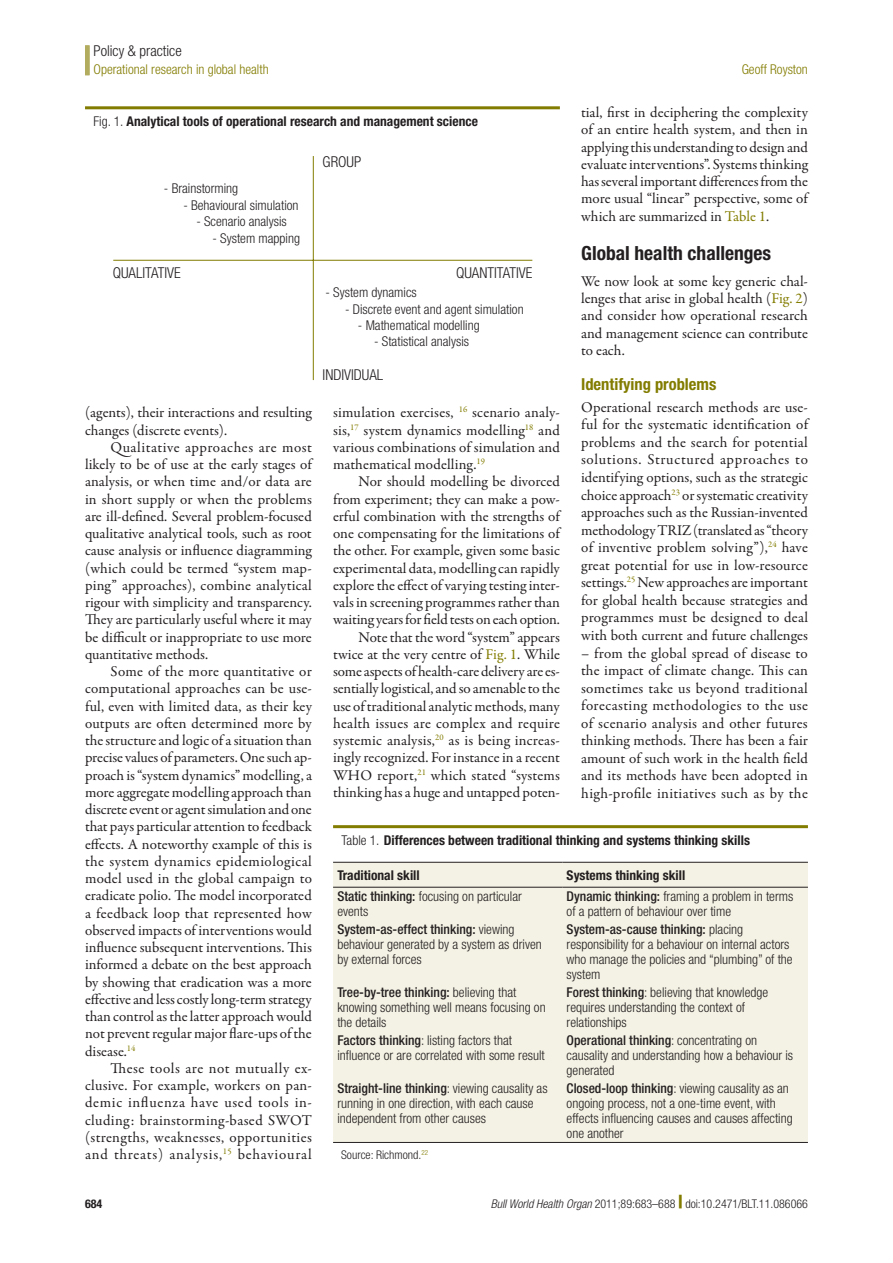
<style>
.page{position:relative;width:893px;height:1263px;background:#fff}
.page>*{position:absolute;margin:0;border:0;box-sizing:border-box;transform-origin:0 0}
.t1{font:700 condensed 19.5px "Helvetica Neue LT Std";color:#231f20}
.t2{font:700 condensed 16.5px "Helvetica Neue LT Std";color:#827c00}
.t3{font:15px/17.2px "Garamond Premr Pro";color:#231f20;text-align:justify}
.t4{font:300 condensed 15px "Helvetica Neue LT Std";color:#231f20}
.t5{font:300 condensed 13.5px/15px "Helvetica Neue LT Std";color:#231f20}
.t6{font:700 condensed 13.5px "Helvetica Neue LT Std";color:#231f20}
.t7{font:300 condensed 13.5px "Helvetica Neue LT Std";color:#827c00}
.t8{font:300 condensed 12px "Helvetica Neue LT Std";color:#231f20}
.t9{font:700 condensed 12px "Helvetica Neue LT Std";color:#231f20}
.s1{color:#827c00}
.s2{font-weight:300}
.s3{font-weight:500}
.s4{font-style:italic}
.s5{font-weight:800;font-stretch:expanded;font-size:18px;color:#827c00}
</style>
<div class="page">
<div style="left:85px;top:45px;width:5px;height:30px;background:#b2ac5f"></div>
<hr style="left:85px;top:106px;width:475px;height:3px;background:#827c00">
<hr style="left:313px;top:156px;width:1px;height:224px;background:#827c00">
<hr style="left:113px;top:260px;width:419px;height:1px;background:#827c00">
<hr style="left:333px;top:825px;width:475px;height:3px;background:#827c00">
<div style="left:333px;top:863px;width:475px;height:279px;background:#f3f2e4"></div>
<hr style="left:333px;top:862px;width:229px;height:1px;background:#231f20">
<hr style="left:562px;top:862px;width:246px;height:1px;background:#231f20">
<hr style="left:333px;top:887px;width:229px;height:1px;background:#231f20">
<hr style="left:562px;top:887px;width:246px;height:1px;background:#231f20">
<hr style="left:333px;top:1142px;width:475px;height:1px;background:#231f20">
<p class="t4" style="left:94px;top:42px;width:90px">Policy &amp; practice</p>
<p class="t7" style="left:94px;top:62px;width:177px">Operational research in global health</p>
<p class="t7" style="left:742px;top:62px;width:68px">Geoff Royston</p>
<p class="t3" style="left:581px;top:104px;width:228px">tial, first in deciphering the complexity of an entire health system, and then in applying this understanding to design and evaluate interventions”. Systems thinking has several important differences from the more usual “linear” perspective, some of which are summarized in <span class="s1">Table 1</span>.</p>
<h1 class="t1" style="left:581px;top:241px;width:192px">Global health challenges</h1>
<p class="t3" style="left:581px;top:273px;width:228px">We now look at some key generic chal&shy;lenges that arise in global health (<span class="s1">Fig. 2</span>) and consider how operational research and management science can contribute to each.</p>
<p class="t2" style="left:581px;top:374px;width:137px">Identifying problems</p>
<p class="t3" style="left:581px;top:399px;width:228px">Operational research methods are use&shy;ful for the systematic identification of problems and the search for potential solutions. Structured approaches to identifying options, such as the strategic choice approach<sup>23</sup> or systematic creativity approaches such as the Russian-invented methodology TRIZ (translated as “theory of inventive problem solving”),<sup>24</sup> have great potential for use in low-resource settings.<sup>25</sup> New approaches are important for global health because strategies and programmes must be designed to deal with both current and future challenges</p>
<p class="t3" style="left:581px;top:644px;width:228px">– from the global spread of disease to the impact of climate change. This can sometimes take us beyond traditional forecasting methodologies to the use of scenario analysis and other futures thinking methods. There has been a fair amount of such work in the health field and its methods have been adopted in high-profile initiatives such as by the</p>
<p class="t6" style="left:94px;top:113px;width:386px"><span class="s2">Fig. 1.</span> Analytical tools of operational research and management science</p>
<p class="t4" style="left:323px;top:153px;width:40px">GROUP</p>
<p class="t5" style="left:164px;top:181px;width:76px">- Brainstorming</p>
<p class="t5" style="left:183px;top:198px;width:117px">- Behavioural simulation</p>
<p class="t5" style="left:196px;top:214px;width:92px">- Scenario analysis</p>
<p class="t5" style="left:213px;top:231px;width:89px">- System mapping</p>
<p class="t4" style="left:113px;top:264px;width:70px">QUALITATIVE</p>
<p class="t4" style="left:456px;top:264px;width:78px">QUANTITATIVE</p>
<p class="t5" style="left:326px;top:285px;width:93px">- System dynamics</p>
<p class="t5" style="left:345px;top:301px;width:180px">- Discrete event and agent simulation</p>
<p class="t5" style="left:358px;top:318px;width:123px">- Mathematical modelling</p>
<p class="t5" style="left:374px;top:334px;width:96px">- Statistical analysis</p>
<p class="t4" style="left:323px;top:366px;width:62px">INDIVIDUAL</p>
<p class="t3" style="left:85px;top:404px;width:228px">(agents), their interactions and resulting changes (discrete events).</p>
<p class="t3" style="left:85px;top:439px;width:228px;text-indent:26px">Qualitative approaches are most likely to be of use at the early stages of analysis, or when time and/or data are in short supply or when the problems are ill-defined. Several problem-focused qualitative analytical tools, such as root cause analysis or influence diagramming (which could be termed “system map&shy;ping” approaches), combine analytical rigour with simplicity and transparency.<br>They are particularly useful where it may be difficult or inappropriate to use more quantitative methods.</p>
<p class="t3" style="left:85px;top:663px;width:228px;text-indent:26px">Some of the more quantitative or computational approaches can be use&shy;ful, even with limited data, as their key outputs are often determined more by the structure and logic of a situation than precise values of parameters. One such ap&shy;proach is “system dynamics” modelling, a more aggregate modelling approach than discrete event or agent simulation and one that pays particular attention to feedback effects. A noteworthy example of this is the system dynamics epidemiological model used in the global campaign to eradicate polio. The model incorporated a feedback loop that represented how observed impacts of interventions would influence subsequent interventions. This informed a debate on the best approach by showing that eradication was a more effective and less costly long-term strategy than control as the latter approach would not prevent regular major flare-ups of the disease.<sup>14</sup></p>
<p class="t3" style="left:85px;top:1060px;width:228px;text-indent:26px">These tools are not mutually ex&shy;clusive. For example, workers on pan&shy;demic influenza have used tools in&shy;cluding: brainstorming-based SWOT (strengths, weaknesses, opportunities and threats) analysis,<sup>15</sup> behavioural</p>
<p class="t3" style="left:333px;top:404px;width:228px">simulation exercises, <sup>16</sup> scenario analy&shy;sis,<sup>17</sup> system dynamics modelling<sup>18</sup> and various combinations of simulation and mathematical modelling.<sup>19</sup></p>
<p class="t3" style="left:333px;top:473px;width:228px;text-align:right">Nor should modelling be divorced from experiment; they can make a pow&shy;erful combination with the strengths of one compensating for the limitations of the other. For example, given some basic experimental data, modelling can rapidly explore the effect of varying testing inter&shy;vals in screening programmes rather than waiting years for field tests on each option.<br>Note that the word “system” appears twice at the very centre of <span class="s1">Fig. 1</span>. While some aspects of health-care delivery are es&shy;sentially logistical, and so amenable to the use of traditional analytic methods, many health issues are complex and require systemic analysis,<sup>20</sup> as is being increas&shy;ingly recognized. For instance in a recent WHO report,<sup>21</sup> which stated “systems thinking has a huge and untapped poten-</p>
<p class="t6" style="left:342px;top:832px;width:410px"><span class="s2">Table 1.</span> Differences between traditional thinking and systems thinking skills</p>
<p class="t6" style="left:337px;top:866px;width:84px">Traditional skill</p>
<p class="t6" style="left:567px;top:866px;width:120px">Systems thinking skill</p>
<p class="t5" style="left:337px;top:889px;width:186px"><span class="s3">Static thinking:</span> focusing on particular events</p>
<p class="t5" style="left:567px;top:889px;width:228px"><span class="s3">Dynamic thinking:</span> framing a problem in terms of a pattern of behaviour over time</p>
<p class="t5" style="left:337px;top:922px;width:206px"><span class="s3">System-as-effect thinking:</span> viewing behaviour generated by a system as driven by external forces</p>
<p class="t5" style="left:567px;top:922px;width:228px"><span class="s3">System-as-cause thinking:</span> placing responsibility for a behaviour on internal actors who manage the policies and “plumbing” of the system</p>
<p class="t5" style="left:337px;top:985px;width:210px"><span class="s3">Tree-by-tree thinking:</span> believing that knowing something well means focusing on the details</p>
<p class="t5" style="left:567px;top:985px;width:203px"><span class="s3">Forest thinking</span>: believing that knowledge requires understanding the context of relationships</p>
<p class="t5" style="left:337px;top:1033px;width:209px"><span class="s3">Factors thinking</span>: listing factors that influence or are correlated with some result</p>
<p class="t5" style="left:567px;top:1033px;width:228px"><span class="s3">Operational thinking</span>: concentrating on causality and understanding how a behaviour is generated</p>
<p class="t5" style="left:337px;top:1080px;width:212px"><span class="s3">Straight-line thinking</span>: viewing causality as running in one direction, with each cause independent from other causes</p>
<p class="t5" style="left:567px;top:1080px;width:228px"><span class="s3">Closed-loop thinking</span>: viewing causality as an ongoing process, not a one-time event, with effects influencing causes and causes affecting one another</p>
<p class="t8" style="left:341px;top:1148px;width:88px">Source: Richmond.<sup>22</sup></p>
<p class="t9" style="left:85px;top:1196px;width:19px">684</p>
<p class="t8" style="left:491px;top:1197px;width:319px"><span class="s4">Bull World Health Organ</span> 2011;89:683–688 <span class="s5">|</span> doi:10.2471/BLT.11.086066</p>
</div>
